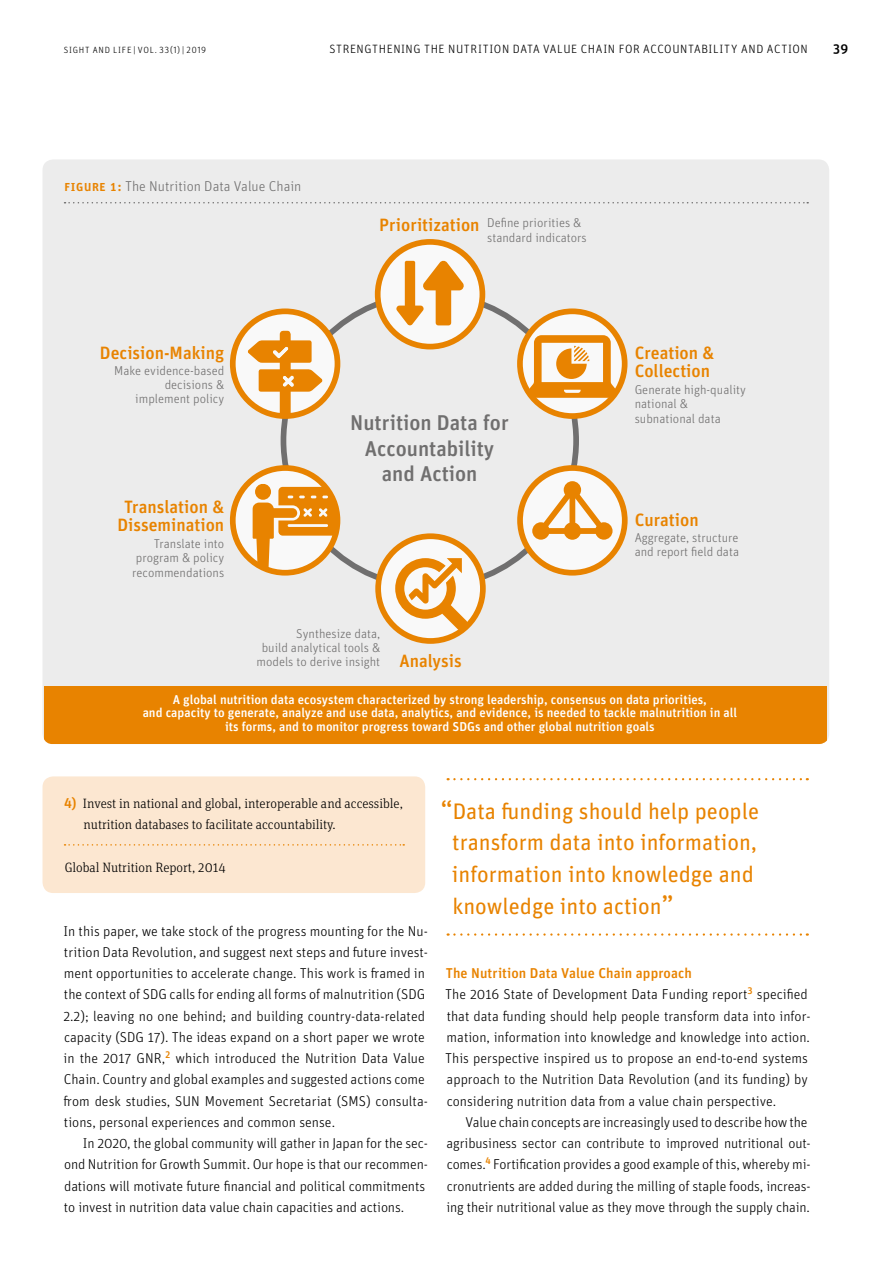
<style>
.page{position:relative;width:893px;height:1263px;background:#fff}
.page>*{position:absolute;margin:0;border:0;box-sizing:border-box;transform-origin:0 0}
.t1{font:22.5px/32px "Unit Pro";color:#e88300}
.t2{font:500 21.3px/25.7px "Unit Pro";color:#706f6f;text-align:center}
.t3{font:500 17.85px/17.9px "Unit Pro";color:#e88300}
.t4{font:300 14.25px/21.3px "Unit Pro";color:#000}
.t5{font:300 14.25px "Unit Pro";color:#706f6f}
.t6{font:300 13.5px/21.3px "Unit Slab Pro";color:#000}
.t7{font:500 13.5px "Unit Pro";color:#000}
.t8{font:300 12.9px/14.2px "Unit Pro";color:#706f6f}
.t9{font:500 12.9px/13.5px "Unit Pro";color:#fff;text-align:center}
.t10{font:300 12px "Unit Pro";letter-spacing:.05em;color:#000}
.t11{font:300 9px "Unit Pro";letter-spacing:.085em;color:#000}
.s1{font-weight:500;color:#e88300}
.s2{font-family:"Unit Pro";font-weight:500;font-size:14.25px;color:#e88300}
.s3{font-size:27px}
</style>
<div class="page">
<div style="left:43px;top:776px;width:382px;height:117px;background:#fce7d1;border-radius:11px"></div>
<div style="left:43px;top:159px;width:786px;height:585px;background:#ececec;border-radius:11px"></div>
<svg style="left:378px;top:242px;width:104px;height:105px;fill:#f9f9f9"></svg>
<div style="left:375px;top:239px;width:110px;height:110px;border:6px solid #e88300;border-radius:50%"></div>
<svg style="left:520px;top:311px;width:105px;height:105px;fill:#f9f9f9"></svg>
<div style="left:517px;top:308px;width:110px;height:111px;border:6px solid #e88300;border-radius:50%"></div>
<svg style="left:520px;top:468px;width:105px;height:105px;fill:#f9f9f9"></svg>
<div style="left:517px;top:465px;width:111px;height:111px;border:6px solid #e88300;border-radius:50%"></div>
<svg style="left:378px;top:536px;width:105px;height:105px;fill:#f9f9f9"></svg>
<div style="left:375px;top:533px;width:111px;height:111px;border:6px solid #e88300;border-radius:50%"></div>
<svg style="left:233px;top:468px;width:104px;height:105px;fill:#f9f9f9"></svg>
<div style="left:230px;top:465px;width:110px;height:111px;border:6px solid #e88300;border-radius:50%"></div>
<svg style="left:233px;top:311px;width:104px;height:105px;fill:#f9f9f9"></svg>
<div style="left:230px;top:308px;width:110px;height:111px;border:6px solid #e88300;border-radius:50%"></div>
<div style="left:45px;top:686px;width:782px;height:58px;background:#e88300"></div>
<svg style="left:395px;top:260px;width:70px;height:66px"></svg>
<svg style="left:532px;top:481px;width:81px;height:59px"></svg>
<svg style="left:529px;top:335px;width:87px;height:63px"></svg>
<svg style="left:395px;top:558px;width:73px;height:73px"></svg>
<svg style="left:255px;top:484px;width:16px;height:16px"></svg>
<svg style="left:252px;top:487px;width:85px;height:84px"></svg>
<svg style="left:248px;top:330px;width:75px;height:86px"></svg>
<svg style="left:65px;top:844px;width:339px;height:2px"></svg>
<svg style="left:448px;top:778px;width:360px;height:2px"></svg>
<svg style="left:448px;top:933px;width:360px;height:3px"></svg>
<svg style="left:65px;top:202px;width:743px;height:1px"></svg>
<p class="t11" style="left:64px;top:44px;width:142px">SIGHT AND LIFE | VOL. 33(1) | 2019</p>
<p class="t10" style="left:329px;top:41px;width:480px">STRENGTHENING THE NUTRITION DATA VALUE CHAIN FOR ACCOUNTABILITY AND ACTION</p>
<p class="t7" style="left:833px;top:39px;width:17px">39</p>
<p class="t5" style="left:64px;top:177px;width:239px"><span class="s1">figure 1:</span> The Nutrition Data Value Chain</p>
<p class="t3" style="left:100px;top:343px;width:126px">Decision-Making</p>
<p class="t8" style="left:114px;top:363px;width:112px;text-align:right">Make evidence-based decisions &amp; implement policy</p>
<p class="t3" style="left:117px;top:497px;width:108px;text-align:center">Translation &amp;<br>Dissemination</p>
<p class="t8" style="left:132px;top:536px;width:94px;text-align:justify;text-indent:22px">Translate into program &amp; policy recommendations</p>
<p class="t3" style="left:379px;top:215px;width:102px">Prioritization</p>
<p class="t8" style="left:487px;top:215px;width:101px">Define priorities &amp; standard indicators</p>
<h2 class="t2" style="left:350px;top:409px;width:160px">Nutrition Data for<br>Accountability and Action</h2>
<p class="t3" style="left:635px;top:343px;width:81px">Creation &amp;<br>Collection</p>
<p class="t8" style="left:635px;top:382px;width:113px">Generate high-quality national &amp; subnational data</p>
<p class="t3" style="left:635px;top:510px;width:66px">Curation</p>
<p class="t8" style="left:635px;top:530px;width:106px">Aggregate, structure and report field data</p>
<p class="t8" style="left:256px;top:626px;width:125px;text-align:right">Synthesize data,<br>build analytical tools &amp; models to derive insight</p>
<p class="t9" style="left:143px;top:692px;width:596px">A global nutrition data ecosystem characterized by strong leadership, consensus on data priorities,<br>and capacity to generate, analyze and use data, analytics, and evidence, is needed to tackle malnutrition in all its forms, and to monitor progress toward SDGs and other global nutrition goals</p>
<p class="t3" style="left:399px;top:651px;width:64px">Analysis</p>
<p class="t6" style="left:84px;top:792px;width:321px;text-indent:-19px"><span class="s2">4)</span> Invest in national and global, interoperable and accessible, nutrition databases to facilitate accountability.</p>
<p class="t6" style="left:65px;top:856px;width:163px">Global Nutrition Report, 2014</p>
<p class="t4" style="left:63px;top:920px;width:366px">In this paper, we take stock of the progress mounting for the Nu&shy;trition Data Revolution, and suggest next steps and future invest&shy;ment opportunities to accelerate change. This work is framed in the context of SDG calls for ending all forms of malnutrition (SDG 2.2); leaving no one behind; and building country-data-related capacity (SDG 17). The ideas expand on a short paper we wrote in the 2017 GNR,<sup>2</sup> which introduced the Nutrition Data Value Chain. Country and global examples and suggested actions come from desk studies, SUN Movement Secretariat (SMS) consulta&shy;tions, personal experiences and common sense.</p>
<p class="t4" style="left:64px;top:1132px;width:365px;text-indent:19px">In 2020, the global community will gather in Japan for the sec&shy;ond Nutrition for Growth Summit. Our hope is that our recommen&shy;dations will motivate future financial and political commitments to invest in nutrition data value chain capacities and actions.</p>
<h1 class="t1" style="left:452px;top:794px;width:309px;text-indent:-12px"><span class="s3">“</span>Data funding should help people transform data into information, information into knowledge and knowledge into action<span class="s3">”</span></h1>
<p class="t4" style="left:445px;top:962px;width:367px"><span class="s1">The Nutrition Data Value Chain approach<br></span>The 2016 State of Development Data Funding report<sup>3</sup> specified that data funding should help people transform data into infor&shy;mation, information into knowledge and knowledge into action.<br>This perspective inspired us to propose an end-to-end systems approach to the Nutrition Data Revolution (and its funding) by considering nutrition data from a value chain perspective.</p>
<p class="t4" style="left:446px;top:1111px;width:366px;text-indent:19px">Value chain concepts are increasingly used to describe how the agribusiness sector can contribute to improved nutritional out&shy;comes.<sup>4</sup> Fortification provides a good example of this, whereby mi&shy;cronutrients are added during the milling of staple foods, increas&shy;ing their nutritional value as they move through the supply chain.</p>
</div>
